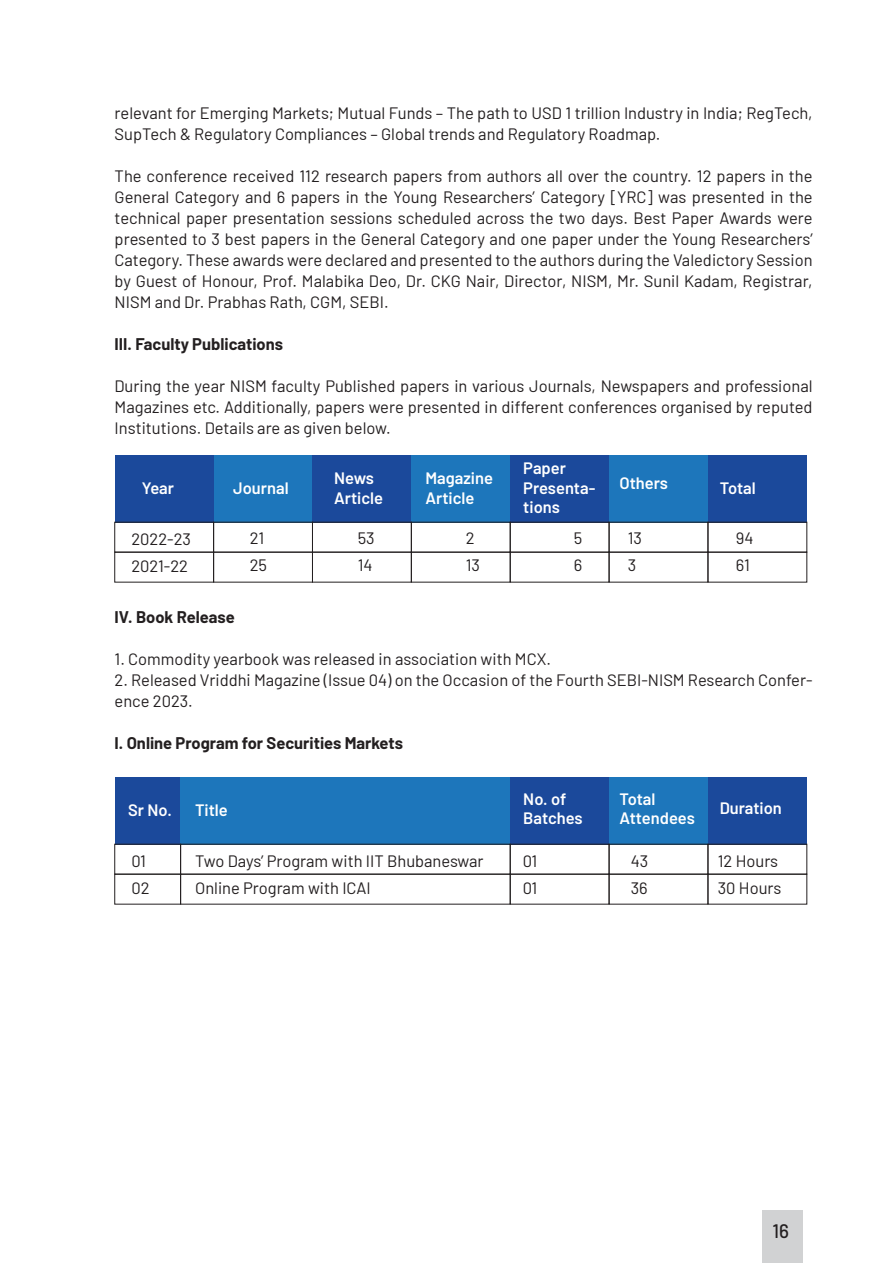
<style>
.page{position:relative;width:893px;height:1263px;background:#fff}
.page>*{position:absolute;margin:0;border:0;box-sizing:border-box;transform-origin:0 0}
.t1{font:500 19.5px "Barlow";color:#231f20}
.t2{font:16.5px/21px "Barlow";color:#231f20}
.t3{font:600 16.5px/19.5px "Barlow";color:#fff}
.t4{font:700 16.5px "Barlow";color:#231f20}
</style>
<div class="page">
<div style="left:762px;top:1211px;width:41px;height:52px;background:#d1d2d3"></div>
<div style="left:115px;top:455px;width:99px;height:67px;background:#1b499b"></div>
<div style="left:214px;top:455px;width:98px;height:67px;background:#1d76bb"></div>
<div style="left:312px;top:455px;width:99px;height:67px;background:#1b499b"></div>
<div style="left:411px;top:455px;width:99px;height:67px;background:#1d76bb"></div>
<div style="left:510px;top:455px;width:99px;height:67px;background:#1b499b"></div>
<div style="left:609px;top:455px;width:99px;height:67px;background:#1d76bb"></div>
<div style="left:708px;top:455px;width:99px;height:67px;background:#1b499b"></div>
<div style="left:114px;top:522px;width:100px;height:30px;border:1px solid #231f20"></div>
<div style="left:213px;top:522px;width:100px;height:30px;border:1px solid #231f20"></div>
<div style="left:312px;top:522px;width:100px;height:30px;border:1px solid #231f20"></div>
<div style="left:411px;top:522px;width:100px;height:30px;border:1px solid #231f20"></div>
<div style="left:510px;top:522px;width:99px;height:30px;border:1px solid #231f20"></div>
<div style="left:609px;top:522px;width:99px;height:30px;border:1px solid #231f20"></div>
<div style="left:708px;top:522px;width:99px;height:30px;border:1px solid #231f20"></div>
<div style="left:114px;top:552px;width:100px;height:30px;border:1px solid #231f20"></div>
<div style="left:213px;top:552px;width:100px;height:30px;border:1px solid #231f20"></div>
<div style="left:312px;top:552px;width:100px;height:30px;border:1px solid #231f20"></div>
<div style="left:411px;top:552px;width:100px;height:30px;border:1px solid #231f20"></div>
<div style="left:510px;top:552px;width:99px;height:30px;border:1px solid #231f20"></div>
<div style="left:609px;top:552px;width:99px;height:30px;border:1px solid #231f20"></div>
<div style="left:708px;top:552px;width:99px;height:30px;border:1px solid #231f20"></div>
<div style="left:115px;top:777px;width:66px;height:67px;background:#1b499b"></div>
<div style="left:181px;top:777px;width:329px;height:67px;background:#1d76bb"></div>
<div style="left:510px;top:777px;width:99px;height:67px;background:#1b499b"></div>
<div style="left:609px;top:777px;width:99px;height:67px;background:#1d76bb"></div>
<div style="left:708px;top:777px;width:99px;height:67px;background:#1b499b"></div>
<div style="left:114px;top:844px;width:67px;height:30px;border:1px solid #231f20"></div>
<div style="left:180px;top:844px;width:331px;height:30px;border:1px solid #231f20"></div>
<div style="left:510px;top:844px;width:99px;height:30px;border:1px solid #231f20"></div>
<div style="left:609px;top:844px;width:99px;height:30px;border:1px solid #231f20"></div>
<div style="left:708px;top:844px;width:99px;height:30px;border:1px solid #231f20"></div>
<div style="left:114px;top:874px;width:67px;height:30px;border:1px solid #231f20"></div>
<div style="left:180px;top:874px;width:331px;height:30px;border:1px solid #231f20"></div>
<div style="left:510px;top:874px;width:99px;height:30px;border:1px solid #231f20"></div>
<div style="left:609px;top:874px;width:99px;height:30px;border:1px solid #231f20"></div>
<div style="left:708px;top:874px;width:99px;height:30px;border:1px solid #231f20"></div>
<p class="t2" style="left:115px;top:101px;width:699px">relevant for Emerging Markets; Mutual Funds – The path to USD 1 trillion Industry in India; RegTech,<br>SupTech &amp; Regulatory Compliances – Global trends and Regulatory Roadmap.</p>
<p class="t2" style="left:115px;top:164px;width:699px;text-align:justify">The conference received 112 research papers from authors all over the country. 12 papers in the General Category and 6 papers in the Young Researchers’ Category [YRC] was presented in the technical paper presentation sessions scheduled across the two days. Best Paper Awards were presented to 3 best papers in the General Category and one paper under the Young Researchers’ Category. These awards were declared and presented to the authors during the Valedictory Session by Guest of Honour, Prof. Malabika Deo, Dr. CKG Nair, Director, NISM, Mr. Sunil Kadam, Registrar, NISM and Dr. Prabhas Rath, CGM, SEBI.</p>
<p class="t4" style="left:115px;top:332px;width:170px">III. Faculty Publications</p>
<p class="t2" style="left:115px;top:374px;width:699px;text-align:justify">During the year NISM faculty Published papers in various Journals, Newspapers and professional Magazines etc. Additionally, papers were presented in different conferences organised by reputed Institutions. Details are as given below.</p>
<p class="t3" style="left:334px;top:467px;width:51px">News<br>Article</p>
<p class="t3" style="left:425px;top:467px;width:69px">Magazine<br>Article</p>
<p class="t3" style="left:523px;top:457px;width:74px">Paper<br>Presenta&shy;tions</p>
<p class="t3" style="left:619px;top:472px;width:50px">Others</p>
<p class="t3" style="left:142px;top:477px;width:34px">Year</p>
<p class="t3" style="left:233px;top:477px;width:57px">Journal</p>
<p class="t3" style="left:720px;top:477px;width:37px">Total</p>
<p class="t2" style="left:131px;top:524px;width:61px;line-height:27px">2022-23<br>2021-22</p>
<p class="t2" style="left:250px;top:526px;width:16px">21</p>
<p class="t2" style="left:358px;top:526px;width:18px">53</p>
<p class="t2" style="left:466px;top:526px;width:10px">2</p>
<p class="t2" style="left:574px;top:526px;width:10px">5</p>
<p class="t2" style="left:628px;top:526px;width:16px">13</p>
<p class="t2" style="left:736px;top:526px;width:19px">94</p>
<p class="t2" style="left:250px;top:553px;width:19px">25</p>
<p class="t2" style="left:358px;top:553px;width:16px">14</p>
<p class="t2" style="left:466px;top:553px;width:16px">13</p>
<p class="t2" style="left:574px;top:553px;width:10px">6</p>
<p class="t2" style="left:628px;top:553px;width:10px">3</p>
<p class="t2" style="left:736px;top:553px;width:15px">61</p>
<p class="t4" style="left:115px;top:605px;width:122px">IV. Book Release</p>
<p class="t2" style="left:115px;top:647px;width:438px">1. Commodity yearbook was released in association with MCX.</p>
<p class="t2" style="left:115px;top:668px;width:699px">2. Released Vriddhi Magazine (Issue 04) on the Occasion of the Fourth SEBI-NISM Research Confer&shy;ence 2023.</p>
<p class="t4" style="left:115px;top:731px;width:290px">I. Online Program for Securities Markets</p>
<p class="t3" style="left:523px;top:788px;width:61px">No. of<br>Batches</p>
<p class="t3" style="left:619px;top:788px;width:77px">Total<br>Attendees</p>
<p class="t3" style="left:128px;top:799px;width:45px">Sr No.</p>
<p class="t3" style="left:195px;top:799px;width:34px">Title</p>
<p class="t3" style="left:720px;top:797px;width:64px">Duration</p>
<p class="t2" style="left:131px;top:846px;width:20px;line-height:27px">01<br>02</p>
<p class="t2" style="left:195px;top:846px;width:290px;line-height:27px">Two Days’ Program with IIT Bhubaneswar<br>Online Program with ICAI</p>
<p class="t2" style="left:523px;top:849px;width:16px">01</p>
<p class="t2" style="left:631px;top:849px;width:19px">43</p>
<p class="t2" style="left:718px;top:849px;width:62px">12 Hours</p>
<p class="t2" style="left:523px;top:876px;width:16px">01</p>
<p class="t2" style="left:631px;top:876px;width:18px">36</p>
<p class="t2" style="left:718px;top:876px;width:65px">30 Hours</p>
<p class="t1" style="left:772px;top:1216px;width:18px">16</p>
</div>
